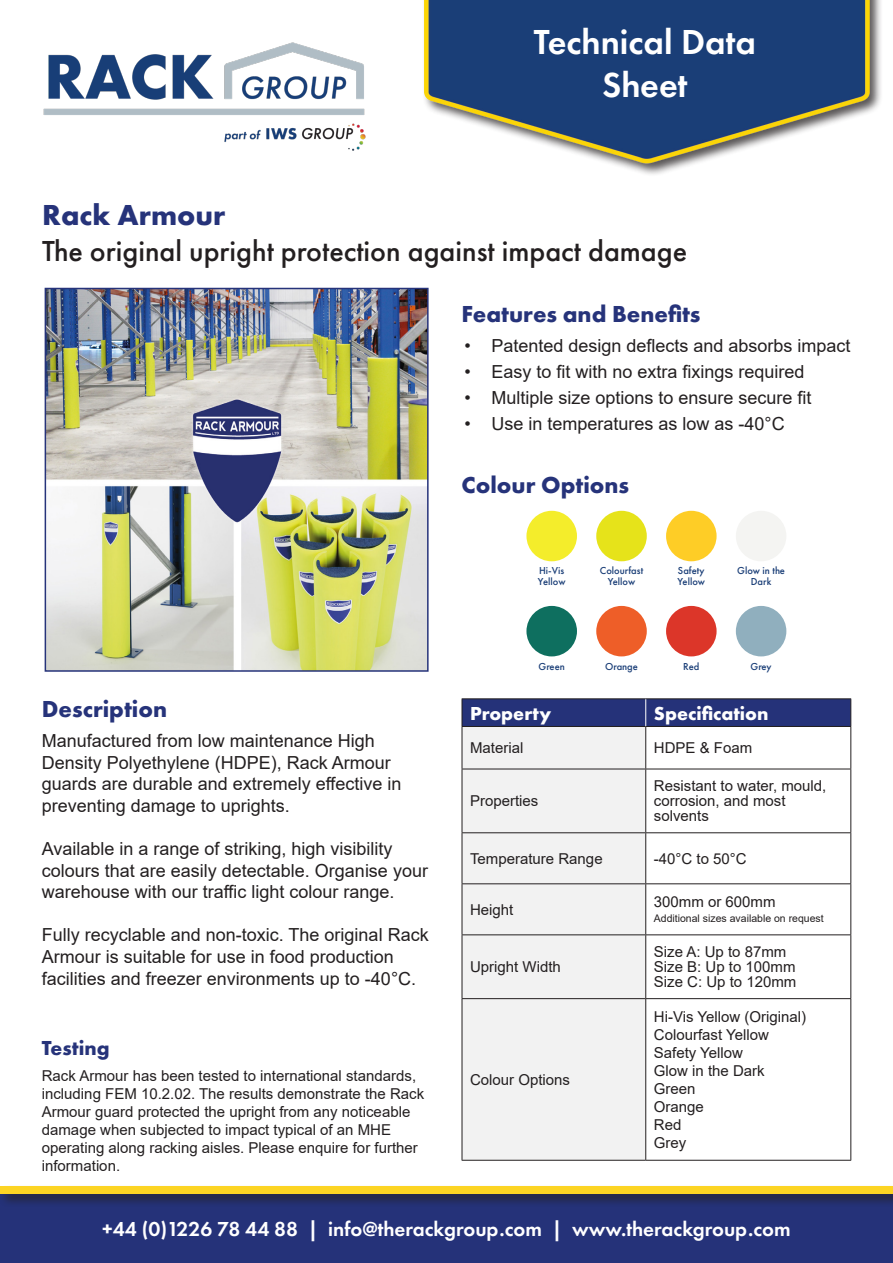
<style>
.page{position:relative;width:893px;height:1263px;background:#fff}
.page>*{position:absolute;margin:0;border:0;box-sizing:border-box;transform-origin:0 0}
.t1{font:600 36px/43.2px "Futura PT";color:#fff;text-align:center}
.t2{font:500 30px "Futura PT";color:#231f20}
.t3{font:700 30px "Futura PT";color:#26337a}
.Subheading{font:700 24px "Futura PT";color:#26337a}
.t4{font:600 21px "Futura PT";color:#fff}
.Subheading-2{font:700 21px "Futura PT";color:#26337a}
.t5{font:700 19.5px "Futura PT";color:#fff}
.t6{font:18px/21.6px "Arial";color:#231f20}
.t7{font:15px/18px "Arial";color:#231f20}
.Body_text{font:500 10.5px/10.5px "Futura PT";color:#1a3e77;text-align:center}
.t8{font:10.5px "Arial";color:#231f20}
</style>
<div class="page">
<div style="left:0;top:1208px;width:893px;height:55px;background:#253279"></div>
<div style="left:0;top:1184px;width:893px;height:24px;background:#231f20;opacity:.75"></div>
<div style="left:0;top:1186px;width:893px;height:8px;background:#fcd424"></div>
<img style="left:43px;top:42px;width:323px;height:109px">
<img style="left:424px;top:0;width:457px;height:175px">
<img style="left:48px;top:291px;width:378px;height:378px">
<div style="left:45px;top:288px;width:384px;height:384px;border:2px solid #26337a"></div>
<div style="left:463px;top:727px;width:182px;height:433px;background:#f2f2f2"></div>
<svg style="left:646px;top:727px;width:204px;height:433px"></svg>
<hr style="left:645px;top:727px;width:1px;height:42px;background:#231f20">
<hr style="left:850px;top:727px;width:1px;height:42px;background:#231f20">
<hr style="left:645px;top:769px;width:1px;height:63px;background:#231f20">
<hr style="left:850px;top:769px;width:1px;height:63px;background:#231f20">
<hr style="left:645px;top:833px;width:1px;height:50px;background:#231f20">
<hr style="left:850px;top:833px;width:1px;height:50px;background:#231f20">
<hr style="left:645px;top:884px;width:1px;height:50px;background:#231f20">
<hr style="left:850px;top:884px;width:1px;height:50px;background:#231f20">
<hr style="left:645px;top:935px;width:1px;height:63px;background:#231f20">
<hr style="left:850px;top:935px;width:1px;height:63px;background:#231f20">
<hr style="left:645px;top:999px;width:1px;height:161px;background:#231f20">
<hr style="left:850px;top:999px;width:1px;height:161px;background:#231f20">
<hr style="left:462px;top:698px;width:184px;height:1px;background:#231f20">
<hr style="left:646px;top:698px;width:205px;height:1px;background:#231f20">
<hr style="left:462px;top:726px;width:184px;height:1px;background:#231f20">
<hr style="left:462px;top:727px;width:1px;height:42px;background:#231f20">
<hr style="left:646px;top:726px;width:205px;height:1px;background:#231f20">
<hr style="left:462px;top:769px;width:184px;height:1px;background:#231f20">
<hr style="left:462px;top:769px;width:1px;height:63px;background:#231f20">
<hr style="left:646px;top:769px;width:205px;height:1px;background:#231f20">
<hr style="left:462px;top:884px;width:1px;height:50px;background:#231f20">
<hr style="left:462px;top:833px;width:1px;height:50px;background:#231f20">
<hr style="left:462px;top:999px;width:1px;height:161px;background:#231f20">
<hr style="left:462px;top:1160px;width:184px;height:1px;background:#231f20">
<hr style="left:646px;top:1160px;width:205px;height:1px;background:#231f20">
<hr style="left:462px;top:832px;width:184px;height:1px;background:#231f20">
<hr style="left:646px;top:832px;width:205px;height:1px;background:#231f20">
<hr style="left:462px;top:883px;width:184px;height:1px;background:#231f20">
<hr style="left:646px;top:883px;width:205px;height:1px;background:#231f20">
<hr style="left:462px;top:998px;width:184px;height:1px;background:#231f20">
<hr style="left:646px;top:998px;width:205px;height:1px;background:#231f20">
<hr style="left:462px;top:934px;width:184px;height:1px;background:#231f20">
<hr style="left:462px;top:935px;width:1px;height:63px;background:#231f20">
<hr style="left:646px;top:934px;width:205px;height:1px;background:#231f20">
<div style="left:462px;top:699px;width:389px;height:27px;background:#253279"></div>
<div style="left:526px;top:511px;width:51px;height:50px;background:#f4ed2b;border-radius:50%"></div>
<div style="left:736px;top:511px;width:50px;height:50px;background:#f4f4f2;border-radius:50%"></div>
<div style="left:526px;top:606px;width:51px;height:50px;background:#0e6f5f;border-radius:50%"></div>
<div style="left:736px;top:606px;width:50px;height:50px;background:#90afbe;border-radius:50%"></div>
<div style="left:596px;top:511px;width:51px;height:50px;background:#e6e31a;border-radius:50%"></div>
<div style="left:596px;top:606px;width:51px;height:50px;background:#ee5e28;border-radius:50%"></div>
<div style="left:666px;top:606px;width:51px;height:50px;background:#dc3629;border-radius:50%"></div>
<div style="left:666px;top:511px;width:51px;height:50px;background:#fecd26;border-radius:50%"></div>
<h1 class="t1" style="left:534px;top:20px;width:224px">Technical Data<br>Sheet</h1>
<p class="t3" style="left:42px;top:196px;width:185px">Rack Armour</p>
<p class="t2" style="left:42px;top:233px;width:646px">The original upright protection against impact damage</p>
<p class="Subheading" style="left:462px;top:298px;width:240px">Features and Benefits</p>
<p class="t6" style="left:464px;top:335px;width:388px">• Patented design deflects and absorbs impact</p>
<p class="t6" style="left:464px;top:361px;width:342px">• Easy to fit with no extra fixings required</p>
<p class="t6" style="left:464px;top:387px;width:349px">• Multiple size options to ensure secure fit</p>
<p class="t6" style="left:464px;top:412px;width:322px">• Use in temperatures as low as -40°C</p>
<p class="Subheading" style="left:462px;top:469px;width:169px">Colour Options</p>
<p class="Body_text" style="left:539px;top:566px;width:27px">Hi-Vis</p>
<p class="Body_text" style="left:538px;top:576px;width:29px">Yellow</p>
<p class="Body_text" style="left:600px;top:566px;width:45px">Colourfast</p>
<p class="Body_text" style="left:608px;top:576px;width:29px">Yellow</p>
<p class="Body_text" style="left:678px;top:566px;width:28px">Safety</p>
<p class="Body_text" style="left:677px;top:576px;width:29px">Yellow</p>
<p class="Body_text" style="left:737px;top:566px;width:49px">Glow in the<br>Dark</p>
<p class="Subheading" style="left:42px;top:693px;width:127px">Description</p>
<p class="t6" style="left:42px;top:730px;width:361px">Manufactured from low maintenance High Density Polyethylene (HDPE), Rack Armour guards are durable and extremely effective in preventing damage to uprights.</p>
<p class="t6" style="left:42px;top:838px;width:388px">Available in a range of striking, high visibility colours that are easily detectable. Organise your warehouse with our traffic light colour range.</p>
<p class="t6" style="left:42px;top:924px;width:388px">Fully recyclable and non-toxic. The original Rack<br>Armour is suitable for use in food production facilities and freezer environments up to -40°C.</p>
<p class="Subheading-2" style="left:42px;top:1034px;width:69px">Testing</p>
<p class="t7" style="left:42px;top:1067px;width:384px">Rack Armour has been tested to international standards, including FEM 10.2.02. The results demonstrate the Rack Armour guard protected the upright from any noticeable damage when subjected to impact typical of an MHE operating along racking aisles. Please enquire for further information.</p>
<p class="Body_text" style="left:539px;top:661px;width:28px">Green</p>
<p class="Body_text" style="left:605px;top:661px;width:34px">Orange</p>
<p class="Body_text" style="left:683px;top:661px;width:18px">Red</p>
<p class="Body_text" style="left:750px;top:661px;width:23px">Grey</p>
<p class="t5" style="left:470px;top:701px;width:83px">Property</p>
<p class="t5" style="left:654px;top:701px;width:116px">Specification</p>
<p class="t7" style="left:470px;top:739px;width:55px">Material</p>
<p class="t7" style="left:654px;top:739px;width:100px">HDPE &amp; Foam</p>
<p class="t7" style="left:470px;top:792px;width:70px">Properties</p>
<p class="t7" style="left:654px;top:778px;width:174px;line-height:15px">Resistant to water, mould, corrosion, and most solvents</p>
<p class="t7" style="left:470px;top:849px;width:134px">Temperature Range</p>
<p class="t7" style="left:654px;top:849px;width:94px">-40°C to 50°C</p>
<p class="t7" style="left:470px;top:900px;width:45px">Height</p>
<p class="t7" style="left:654px;top:893px;width:123px">300mm or 600mm</p>
<p class="t8" style="left:654px;top:911px;width:171px">Additional sizes available on request</p>
<p class="t7" style="left:470px;top:958px;width:92px">Upright Width</p>
<p class="t7" style="left:470px;top:1070px;width:102px">Colour Options</p>
<p class="t7" style="left:654px;top:943px;width:134px">Size A: Up to 87mm</p>
<p class="t7" style="left:654px;top:958px;width:143px">Size B: Up to 100mm</p>
<p class="t7" style="left:654px;top:973px;width:144px">Size C: Up to 120mm</p>
<p class="t7" style="left:654px;top:1007px;width:154px">Hi-Vis Yellow (Original)</p>
<p class="t7" style="left:654px;top:1025px;width:117px">Colourfast Yellow</p>
<p class="t7" style="left:654px;top:1043px;width:91px">Safety Yellow</p>
<p class="t7" style="left:654px;top:1061px;width:112px">Glow in the Dark</p>
<p class="t7" style="left:654px;top:1079px;width:43px">Green</p>
<p class="t7" style="left:654px;top:1097px;width:52px">Orange</p>
<p class="t7" style="left:654px;top:1115px;width:29px">Red</p>
<p class="t7" style="left:654px;top:1133px;width:34px">Grey</p>
<p class="t4" style="left:102px;top:1215px;width:690px">+44 (0)1226 78 44 88 | info@therackgroup.com | www.therackgroup.com</p>
</div>
